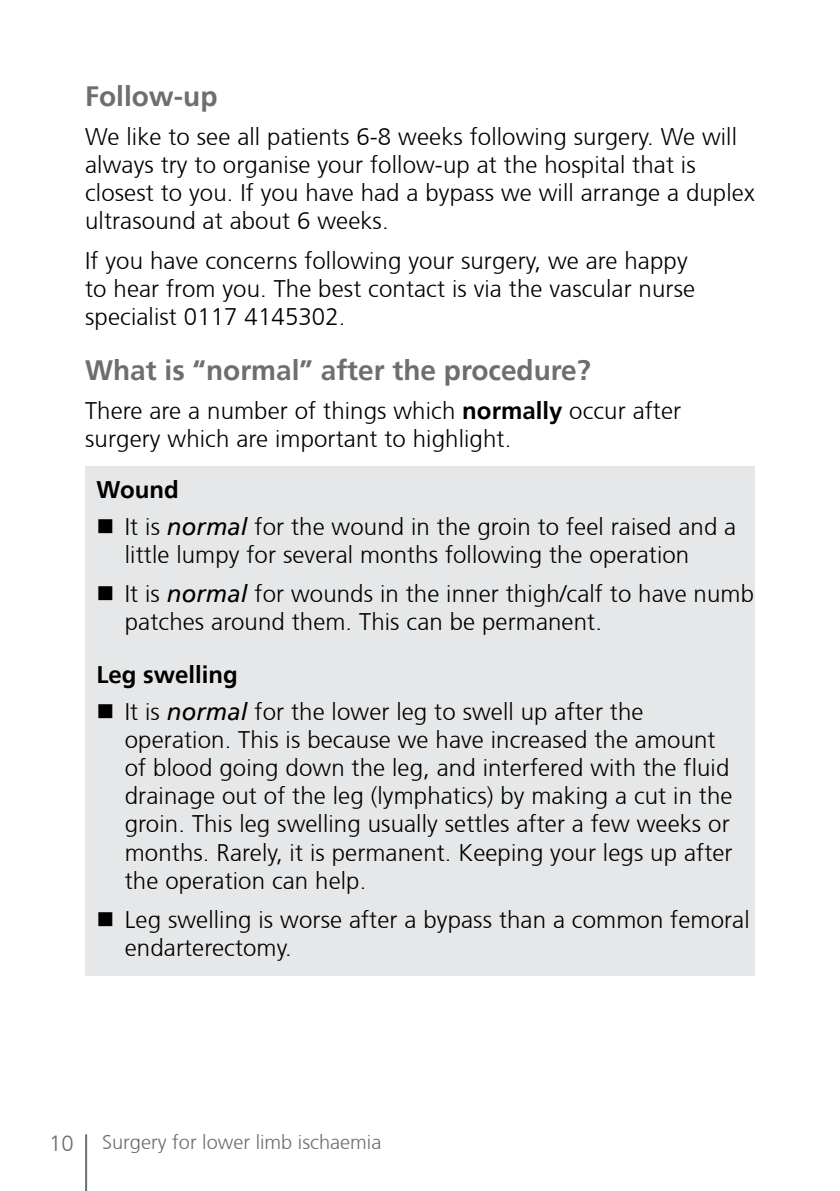
<style>
.page{position:relative;width:840px;height:1191px;background:#fff}
.page>*{position:absolute;margin:0;border:0;box-sizing:border-box;transform-origin:0 0}
.t1{font:700 28px "Frutiger";color:#6d6e71}
.t2{font:300 24px/28px "Frutiger CE";letter-spacing:.005em;color:#000}
.t3{font:700 24px "Frutiger";color:#000}
.t4{font:300 22px "Frutiger CE";color:#6d6e71}
.t5{font:300 20px "Frutiger CE";color:#6d6e71}
.s1{font-family:"Frutiger";font-weight:700}
.s2{font-family:"Frutiger";font-weight:400;font-style:italic}
</style>
<div class="page">
<div style="left:85px;top:466px;width:669px;height:509px;background:#e6e7e8"></div>
<hr style="left:85px;top:1134px;width:2px;height:57px;background:#6d6e71">
<p class="t1" style="left:85px;top:80px;width:134px">Follow-up</p>
<p class="t2" style="left:85px;top:123px;width:670px">We like to see all patients 6-8 weeks following surgery. We will always try to organise your follow-up at the hospital that is closest to you. If you have had a bypass we will arrange a duplex ultrasound at about 6 weeks.</p>
<p class="t2" style="left:85px;top:246px;width:611px">If you have concerns following your surgery, we are happy to hear from you. The best contact is via the vascular nurse specialist 0117 4145302.</p>
<p class="t1" style="left:85px;top:353px;width:507px">What is “normal” after the procedure?</p>
<p class="t2" style="left:85px;top:396px;width:597px">There are a number of things which <span class="s1">normally</span> occur after surgery which are important to highlight.</p>
<p class="t3" style="left:96px;top:475px;width:84px">Wound</p>
<p class="t2" style="left:125px;top:512px;width:612px">It is <span class="s2">normal</span> for the wound in the groin to feel raised and a little lumpy for several months following the operation</p>
<p class="t2" style="left:125px;top:580px;width:630px">It is <span class="s2">normal</span> for wounds in the inner thigh/calf to have numb patches around them. This can be permanent.</p>
<p class="t3" style="left:96px;top:660px;width:143px">Leg swelling</p>
<p class="t2" style="left:125px;top:698px;width:609px">It is <span class="s2">normal</span> for the lower leg to swell up after the operation. This is because we have increased the amount of blood going down the leg, and interfered with the fluid drainage out of the leg (lymphatics) by making a cut in the groin. This leg swelling usually settles after a few weeks or months. Rarely, it is permanent. Keeping your legs up after the operation can help.</p>
<p class="t2" style="left:125px;top:905px;width:626px">Leg swelling is worse after a bypass than a common femoral endarterectomy.</p>
<p class="t4" style="left:49px;top:1130px;width:26px">10</p>
<p class="t5" style="left:102px;top:1130px;width:280px">Surgery for lower limb ischaemia</p>
</div>
